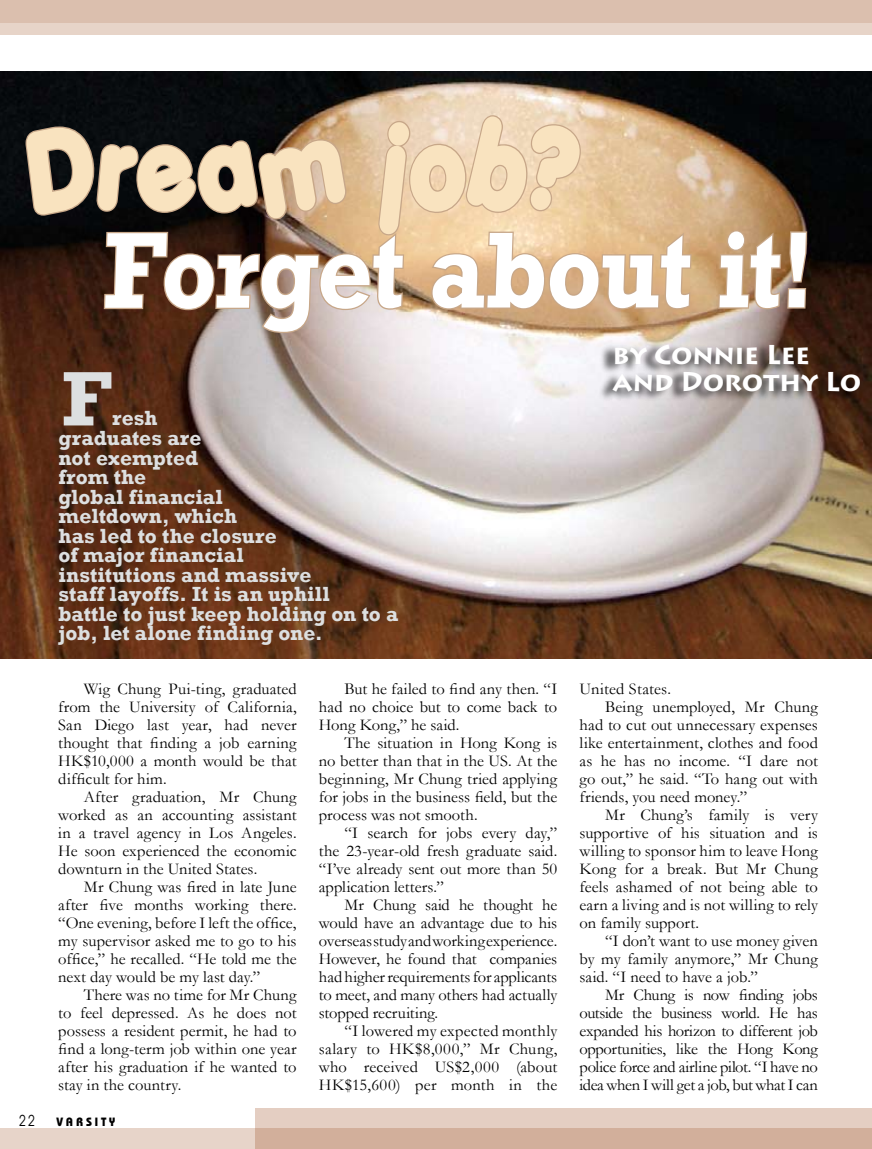
<style>
.page{position:relative;width:872px;height:1149px;background:#fff}
.page>*{position:absolute;margin:0;border:0;box-sizing:border-box;transform-origin:0 0}
.t1{font:700 109.8px "Rockwell";color:#fff;scale:.89 1}
.t2{font:109.8px "Porkys";letter-spacing:.05em;color:#f9e3bf;scale:.88 1}
.t3{font:700 78.45px "Rockwell";color:#dddfe0}
.t4{font:700 27px/27px "Lithos Pro";letter-spacing:-.01em;color:#fff}
.t5{font:700 21px/19.5px "Rockwell";color:#dddfe0}
.t6{font:16.5px/18px "Garamond";color:#000;text-align:justify}
.t7{font:16.5px "Garamond";letter-spacing:-.025em;color:#000}
.t8{font:16.5px "Garamond";letter-spacing:-.02em;color:#000}
.t9{font:15px "Avant Garde";color:#000;scale:.8 1}
.t10{font:700 12px "Bauhaus";letter-spacing:.23em;color:#000}
</style>
<div class="page">
<img style="left:0;top:72px;width:872px;height:586px">
<svg style="left:0;top:22px;width:872px;height:12px;background:#e6d2c5"></svg>
<div style="left:598px;top:341px;width:262px;height:62px;background:#000;opacity:.8"></div>
<svg style="left:22px;top:113px;width:671px;height:221px;background:#9a8169"></svg>
<svg style="left:717px;top:229px;width:92px;height:81px;background:#a98562"></svg>
<div style="left:0;top:0;width:872px;height:22px;background:#dbbfae"></div>
<div style="left:0;top:1127px;width:872px;height:21px;background:#e7d4c9"></div>
<svg style="left:256px;top:1108px;width:616px;height:40px;background:#dbbeae"></svg>
<h1 class="t2" style="left:27px;top:98px;width:626px">Dream job?</h1>
<h1 class="t1" style="left:102px;top:204px;width:805px">Forget about it!</h1>
<h2 class="t3" style="left:62px;top:351px;width:52px">F</h2>
<p class="t5" style="left:58px;top:408px;width:341px;text-indent:54px">resh<br>graduates are<br>not exempted<br>from the<br>global financial<br>meltdown, which<br>has led to the closure<br>of major financial<br>institutions and massive<br>staff layoffs. It is an uphill<br>battle to just keep holding on to a job, let alone finding one.</p>
<p class="t6" style="left:58px;top:679px;width:240px;text-indent:26px">Wig Chung Pui-ting, graduated from the University of California, San Diego last year, had never thought that finding a job earning HK$10,000 a month would be that difficult for him.</p>
<p class="t6" style="left:58px;top:787px;width:240px;text-indent:26px">After graduation, Mr Chung worked as an accounting assistant in a travel agency in Los Angeles.<br>He soon experienced the economic downturn in the United States.</p>
<p class="t6" style="left:58px;top:877px;width:240px;text-indent:26px">Mr Chung was fired in late June after five months working there. “One evening, before I left the office, my supervisor asked me to go to his office,” he recalled. “He told me the next day would be my last day.”</p>
<p class="t6" style="left:58px;top:985px;width:240px;text-indent:26px">There was no time for Mr Chung to feel depressed. As he does not possess a resident permit, he had to find a long-term job within one year after his graduation if he wanted to stay in the country.</p>
<p class="t9" style="left:19px;top:1111px;width:21px">22</p>
<p class="t10" style="left:57px;top:1113px;width:61px">VARSITY</p>
<p class="t6" style="left:319px;top:679px;width:240px;text-indent:26px">But he failed to find any then. “I had no choice but to come back to Hong Kong,” he said.</p>
<p class="t6" style="left:319px;top:733px;width:240px;text-indent:26px">The situation in Hong Kong is no better than that in the US. At the beginning, Mr Chung tried applying for jobs in the business field, but the process was not smooth.</p>
<p class="t6" style="left:319px;top:823px;width:240px;text-indent:26px">“I search for jobs every day,” the 23-year-old fresh graduate said. “I’ve already sent out more than 50 application letters.”</p>
<p class="t6" style="left:319px;top:895px;width:240px;text-indent:26px">Mr Chung said he thought he would have an advantage due to his overseas study and working experience.<br>However, he found that companies had higher requirements for applicants to meet, and many others had actually stopped recruiting.</p>
<p class="t6" style="left:319px;top:1021px;width:240px;text-indent:26px">“I lowered my expected monthly salary to HK$8,000,” Mr Chung, who received US$2,000 (about HK$15,600) per month in the</p>
<h3 class="t4" style="left:612px;top:341px;width:250px">by Connie Lee and Dorothy Lo</h3>
<p class="t6" style="left:579px;top:679px;width:93px">United States.</p>
<p class="t6" style="left:605px;top:697px;width:214px">Being unemployed, Mr Chung</p>
<p class="t6" style="left:579px;top:715px;width:240px">had to cut out unnecessary expenses</p>
<p class="t6" style="left:579px;top:733px;width:240px">like entertainment, clothes and food</p>
<p class="t6" style="left:579px;top:751px;width:240px">as he has no income. “I dare not</p>
<p class="t6" style="left:579px;top:769px;width:240px">go out,” he said. “To hang out with</p>
<p class="t6" style="left:579px;top:787px;width:169px">friends, you need money.”</p>
<p class="t6" style="left:605px;top:805px;width:214px">Mr Chung’s family is very</p>
<p class="t6" style="left:579px;top:823px;width:240px">supportive of his situation and is</p>
<p class="t6" style="left:579px;top:841px;width:240px">willing to sponsor him to leave Hong</p>
<p class="t6" style="left:579px;top:859px;width:240px">Kong for a break. But Mr Chung</p>
<p class="t6" style="left:579px;top:877px;width:240px">feels ashamed of not being able to</p>
<p class="t6" style="left:579px;top:895px;width:240px">earn a living and is not willing to rely</p>
<p class="t6" style="left:579px;top:913px;width:121px">on family support.</p>
<p class="t6" style="left:605px;top:931px;width:214px">“I don’t want to use money given</p>
<p class="t6" style="left:579px;top:949px;width:240px">by my family anymore,” Mr Chung</p>
<p class="t6" style="left:579px;top:967px;width:180px">said. “I need to have a job.”</p>
<p class="t8" style="left:605px;top:983px;width:214px">Mr Chung is now finding jobs</p>
<p class="t7" style="left:579px;top:1001px;width:240px">outside the business world. He has</p>
<p class="t8" style="left:579px;top:1019px;width:240px">expanded his horizon to different job</p>
<p class="t8" style="left:579px;top:1037px;width:240px">opportunities, like the Hong Kong</p>
<p class="t7" style="left:579px;top:1055px;width:240px">police force and airline pilot. “I have no</p>
<p class="t7" style="left:579px;top:1073px;width:240px">idea when I will get a job, but what I can</p>
</div>
